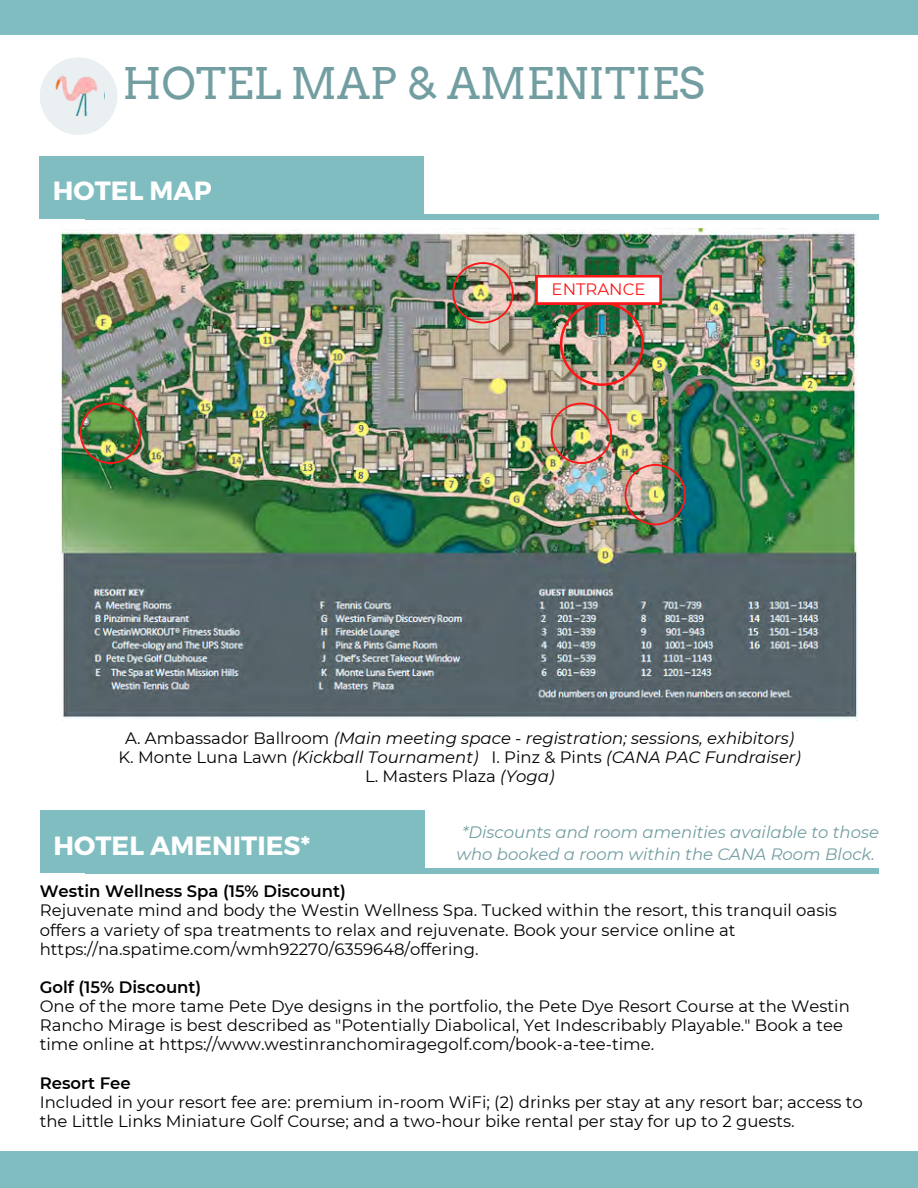
<style>
.page{position:relative;width:918px;height:1188px;background:#fff}
.page>*{position:absolute;margin:0;border:0;box-sizing:border-box;transform-origin:0 0}
.t1{font:43.65px "Arvo";color:#729ea1}
.t2{font:700 26.4px "Montserrat";color:#fff}
.t3{font:16.5px/19.2px "Montserrat";color:#000}
.t4{font:italic 16.5px/19.2px "Montserrat";color:#000;text-align:center}
.t5{font:italic 16.5px/21.3px "Montserrat";color:#729ea1;text-align:center}
.t6{font:600 16.5px "Montserrat";color:#000}
.t7{font:16.5px "Montserrat";color:#ff1616}
.s1{font-style:normal}
</style>
<div class="page">
<div style="left:0;top:1151px;width:918px;height:37px;background:#80bdc0"></div>
<div style="left:0;top:0;width:918px;height:35px;background:#80bdc0"></div>
<div style="left:40px;top:57px;width:77px;height:78px;background:#eaeff1;border-radius:50%"></div>
<img style="left:55px;top:75px;width:43px;height:42px">
<div style="left:85px;top:214px;width:793px;height:5px;background:#80bdc0"></div>
<div style="left:39px;top:156px;width:385px;height:63px;background:#80bdc0"></div>
<img style="left:60px;top:228px;width:797px;height:493px">
<img style="left:625px;top:464px;width:61px;height:61px">
<img style="left:80px;top:403px;width:61px;height:61px">
<img style="left:551px;top:403px;width:61px;height:61px">
<img style="left:452px;top:262px;width:62px;height:61px">
<div style="left:85px;top:868px;width:794px;height:6px;background:#80bdc0"></div>
<div style="left:40px;top:810px;width:385px;height:63px;background:#80bdc0"></div>
<img style="left:536px;top:275px;width:126px;height:111px">
<h1 class="t1" style="left:123px;top:57px;width:584px">HOTEL MAP &amp; AMENITIES</h1>
<h2 class="t2" style="left:53px;top:174px;width:160px">HOTEL MAP</h2>
<p class="t7" style="left:552px;top:279px;width:95px">ENTRANCE</p>
<p class="t4" style="left:119px;top:729px;width:684px"><span class="s1">A. Ambassador Ballroom</span> (Main meeting space - registration; sessions, exhibitors)<br><span class="s1">K. Monte Luna Lawn</span> (Kickball Tournament) <span class="s1">I. Pinz &amp; Pints</span> (CANA PAC Fundraiser)<br><span class="s1">L. Masters Plaza</span> (Yoga)</p>
<p class="t5" style="left:457px;top:822px;width:424px">*Discounts and room amenities available to those who booked a room within the CANA Room Block.</p>
<h2 class="t2" style="left:54px;top:828px;width:258px">HOTEL AMENITIES*</h2>
<p class="t6" style="left:40px;top:881px;width:307px">Westin Wellness Spa (15% Discount)</p>
<p class="t3" style="left:40px;top:901px;width:799px">Rejuvenate mind and body the Westin Wellness Spa. Tucked within the resort, this tranquil oasis offers a variety of spa treatments to relax and rejuvenate. Book your service online at https://na.spatime.com/wmh92270/6359648/offering.</p>
<p class="t6" style="left:40px;top:977px;width:163px">Golf (15% Discount)</p>
<p class="t3" style="left:40px;top:997px;width:812px">One of the more tame Pete Dye designs in the portfolio, the Pete Dye Resort Course at the Westin<br>Rancho Mirage is best described as "Potentially Diabolical, Yet Indescribably Playable." Book a tee time online at https://www.westinranchomiragegolf.com/book-a-tee-time.</p>
<p class="t6" style="left:40px;top:1073px;width:92px">Resort Fee</p>
<p class="t3" style="left:40px;top:1092px;width:825px">Included in your resort fee are: premium in-room WiFi; (2) drinks per stay at any resort bar; access to the Little Links Miniature Golf Course; and a two-hour bike rental per stay for up to 2 guests.</p>
</div>
